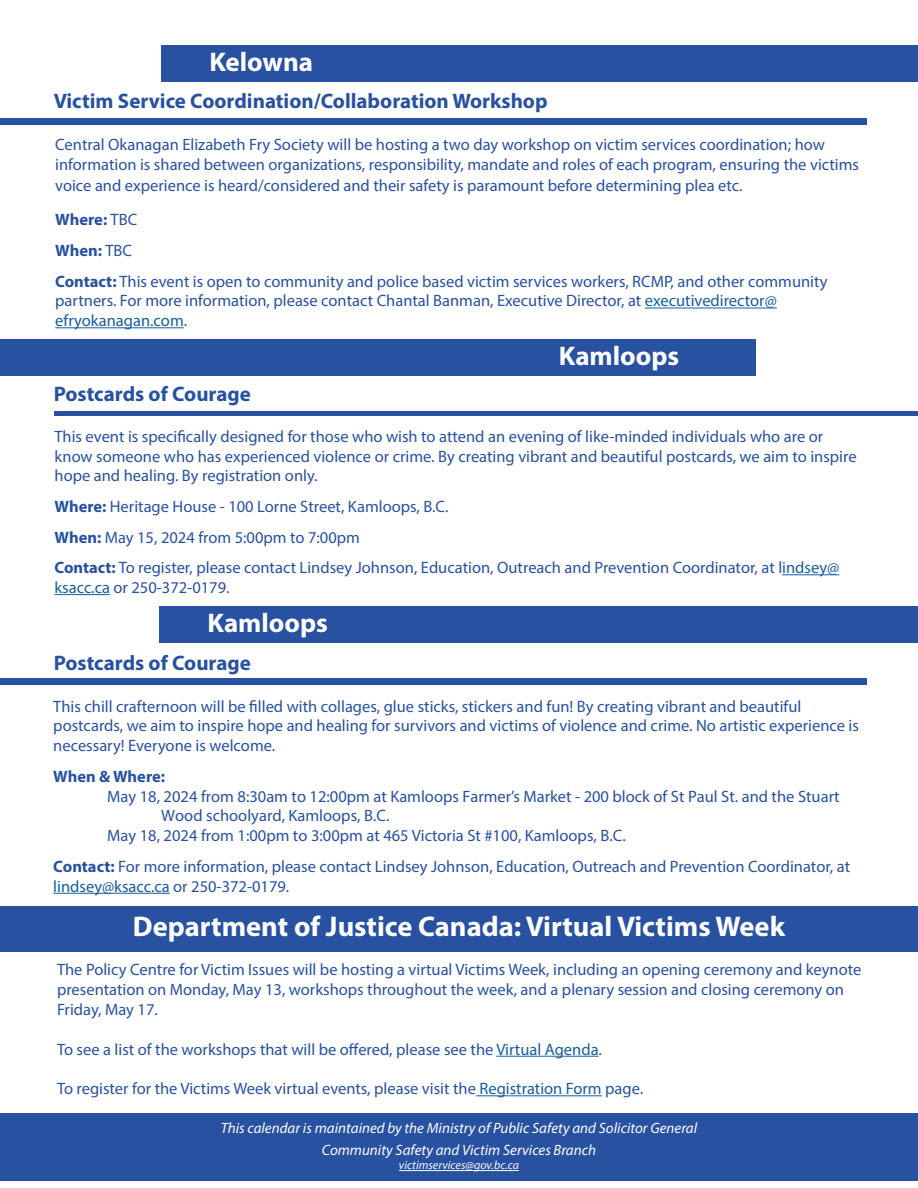
<style>
.page{position:relative;width:918px;height:1188px;background:#fff}
.page>*{position:absolute;margin:0;border:0;box-sizing:border-box;transform-origin:0 0}
.t1{font:700 28.5px "Myriad Pro";color:#fff}
.t2{font:700 27px "Myriad Pro";color:#fff}
.t3{font:700 21px "Myriad Pro";color:#2851a1}
.t4{font:16.5px/19.8px "Myriad Pro";color:#2851a1}
.t5{font:700 16.5px "Myriad Pro";color:#2851a1}
.t6{font:italic 15px "Myriad Pro";color:#fff}
.t7{font:italic 12px "Myriad Pro";color:#f9f9fc}
.s1{font-weight:400}
.s2{font-weight:700}
.s3{color:#175d9e}
</style>
<div class="page">
<div style="left:0;top:339px;width:756px;height:36px;background:#2851a1"></div>
<hr style="left:55px;top:411px;width:863px;height:4px;background:#2851a1">
<hr style="left:782px;top:574px;width:57px;height:1px;background:#175d9e">
<hr style="left:55px;top:594px;width:55px;height:1px;background:#175d9e">
<div style="left:0;top:1113px;width:918px;height:68px;background:#2851a1"></div>
<hr style="left:399px;top:1170px;width:120px;height:1px;background:#f9f9fc">
<hr style="left:645px;top:308px;width:132px;height:1px;background:#175d9e">
<hr style="left:55px;top:327px;width:129px;height:1px;background:#175d9e">
<div style="left:162px;top:45px;width:756px;height:37px;background:#2851a1"></div>
<div style="left:0;top:119px;width:867px;height:6px;background:#2851a1"></div>
<hr style="left:53px;top:893px;width:117px;height:1px;background:#175d9e">
<div style="left:160px;top:606px;width:758px;height:37px;background:#2851a1"></div>
<div style="left:0;top:678px;width:867px;height:7px;background:#2851a1"></div>
<div style="left:0;top:906px;width:918px;height:46px;background:#2851a1"></div>
<hr style="left:496px;top:1056px;width:103px;height:1px;background:#175d9e">
<hr style="left:476px;top:1095px;width:126px;height:1px;background:#175d9e">
<p class="t2" style="left:209px;top:44px;width:105px">Kelowna</p>
<p class="t3" style="left:54px;top:87px;width:495px">Victim Service Coordination/Collaboration Workshop</p>
<p class="t4" style="left:55px;top:134px;width:805px">Central Okanagan Elizabeth Fry Society will be hosting a two day workshop on victim services coordination; how information is shared between organizations, responsibility, mandate and roles of each program, ensuring the victims</p>
<p class="t4" style="left:55px;top:175px;width:689px">voice and experience is heard/considered and their safety is paramount before determining plea etc.</p>
<p class="t5" style="left:55px;top:209px;width:84px">Where: <span class="s1">TBC</span></p>
<p class="t5" style="left:55px;top:240px;width:78px">When: <span class="s1">TBC</span></p>
<p class="t4" style="left:55px;top:271px;width:774px"><span class="s2">Contact:</span> This event is open to community and police based victim services workers, RCMP, and other community partners. For more information, please contact Chantal Banman, Executive Director, at <span class="s3">executivedirector@ efryokanagan.com</span>.</p>
<p class="t3" style="left:54px;top:380px;width:199px">Postcards of Courage</p>
<p class="t2" style="left:559px;top:338px;width:122px">Kamloops</p>
<p class="t4" style="left:55px;top:426px;width:804px">This event is specifically designed for those who wish to attend an evening of like-minded individuals who are or know someone who has experienced violence or crime. By creating vibrant and beautiful postcards, we aim to inspire hope and healing. By registration only.</p>
<p class="t4" style="left:55px;top:496px;width:396px"><span class="s2">Where:</span> Heritage House - 100 Lorne Street, Kamloops, B.C.</p>
<p class="t4" style="left:55px;top:527px;width:307px"><span class="s2">When:</span> May 15, 2024 from 5:00pm to 7:00pm</p>
<p class="t4" style="left:55px;top:557px;width:786px"><span class="s2">Contact:</span> To register, please contact Lindsey Johnson, Education, Outreach and Prevention Coordinator, at l<span class="s3">indsey@ ksacc.ca</span> or 250-372-0179.</p>
<p class="t2" style="left:207px;top:605px;width:122px">Kamloops</p>
<p class="t3" style="left:54px;top:649px;width:199px">Postcards of Courage</p>
<p class="t4" style="left:53px;top:696px;width:807px">This chill crafternoon will be filled with collages, glue sticks, stickers and fun! By creating vibrant and beautiful postcards, we aim to inspire hope and healing for survivors and victims of violence and crime. No artistic experience is necessary! Everyone is welcome.</p>
<p class="t5" style="left:53px;top:766px;width:113px">When &amp; Where:</p>
<p class="t4" style="left:107px;top:786px;width:734px">May 18, 2024 from 8:30am to 12:00pm at Kamloops Farmer’s Market - 200 block of St Paul St. and the Stuart</p>
<p class="t4" style="left:161px;top:806px;width:230px">Wood schoolyard, Kamloops, B.C.</p>
<p class="t4" style="left:107px;top:826px;width:520px">May 18, 2024 from 1:00pm to 3:00pm at 465 Victoria St #100, Kamloops, B.C.</p>
<p class="t4" style="left:53px;top:856px;width:798px"><span class="s2">Contact:</span> For more information, please contact Lindsey Johnson, Education, Outreach and Prevention Coordinator, at <span class="s3">lindsey@ksacc.ca</span> or 250-372-0179.</p>
<p class="t1" style="left:133px;top:908px;width:654px">Department of Justice Canada: Virtual Victims Week</p>
<p class="t4" style="left:57px;top:960px;width:806px">The Policy Centre for Victim Issues will be hosting a virtual Victims Week, including an opening ceremony and keynote presentation on Monday, May 13, workshops throughout the week, and a plenary session and closing ceremony on<br>Friday, May 17.</p>
<p class="t4" style="left:57px;top:1039px;width:547px">To see a list of the workshops that will be offered, please see the <span class="s3">Virtual Agenda</span>.</p>
<p class="t4" style="left:57px;top:1078px;width:588px">To register for the Victims Week virtual events, please visit the <span class="s3">Registration Form</span> page.</p>
<p class="t6" style="left:221px;top:1119px;width:478px">This calendar is maintained by the Ministry of Public Safety and Solicitor General</p>
<p class="t6" style="left:322px;top:1141px;width:276px">Community Safety and Victim Services Branch</p>
<p class="t7" style="left:399px;top:1158px;width:122px">victimservices@gov.bc.ca</p>
</div>
